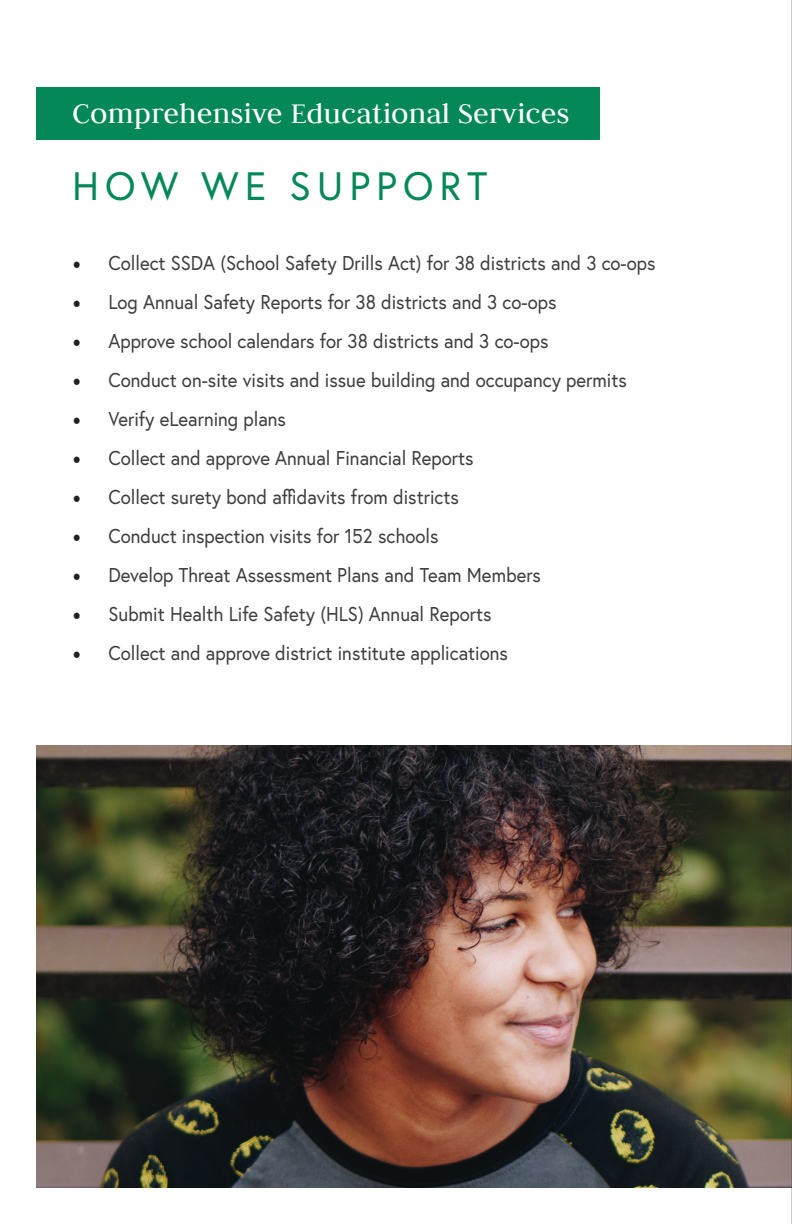
<style>
.page{position:relative;width:792px;height:1224px;background:#fff}
.page>*{position:absolute;margin:0;border:0;box-sizing:border-box;transform-origin:0 0}
.t1{font:39.6px "Europa";letter-spacing:.15em;color:#058857}
.t2{font:32px "Judson";color:#fff}
.t3{font:20px "Europa";color:#3e3e3f;scale:.93 1}
.s1{font-family:"Minion Pro";font-size:24px;color:#231f20}
</style>
<div class="page">
<img style="left:36px;top:745px;width:755px;height:443px">
<div style="left:36px;top:87px;width:563px;height:53px;background:#058857"></div>
<hr style="left:791px;top:0;width:1px;height:1224px;background:#3e3e3f">
<p class="t2" style="left:72px;top:94px;width:499px">Comprehensive Educational Services</p>
<p class="t1" style="left:72px;top:161px;width:417px">HOW WE SUPPORT</p>
<p class="t3" style="left:72px;top:250px;width:629px"><span class="s1">•</span> Collect SSDA (School Safety Drills Act) for 38 districts and 3 co-ops</p>
<p class="t3" style="left:72px;top:289px;width:522px"><span class="s1">•</span> Log Annual Safety Reports for 38 districts and 3 co-ops</p>
<p class="t3" style="left:72px;top:328px;width:513px"><span class="s1">•</span> Approve school calendars for 38 districts and 3 co-ops</p>
<p class="t3" style="left:72px;top:367px;width:598px"><span class="s1">•</span> Conduct on-site visits and issue building and occupancy permits</p>
<p class="t3" style="left:72px;top:406px;width:231px"><span class="s1">•</span> Verify eLearning plans</p>
<p class="t3" style="left:72px;top:445px;width:433px"><span class="s1">•</span> Collect and approve Annual Financial Reports</p>
<p class="t3" style="left:72px;top:484px;width:417px"><span class="s1">•</span> Collect surety bond affidavits from districts</p>
<p class="t3" style="left:72px;top:523px;width:395px"><span class="s1">•</span> Conduct inspection visits for 152 schools</p>
<p class="t3" style="left:72px;top:562px;width:505px"><span class="s1">•</span> Develop Threat Assessment Plans and Team Members</p>
<p class="t3" style="left:72px;top:601px;width:452px"><span class="s1">•</span> Submit Health Life Safety (HLS) Annual Reports</p>
<p class="t3" style="left:72px;top:640px;width:470px"><span class="s1">•</span> Collect and approve district institute applications</p>
</div>
